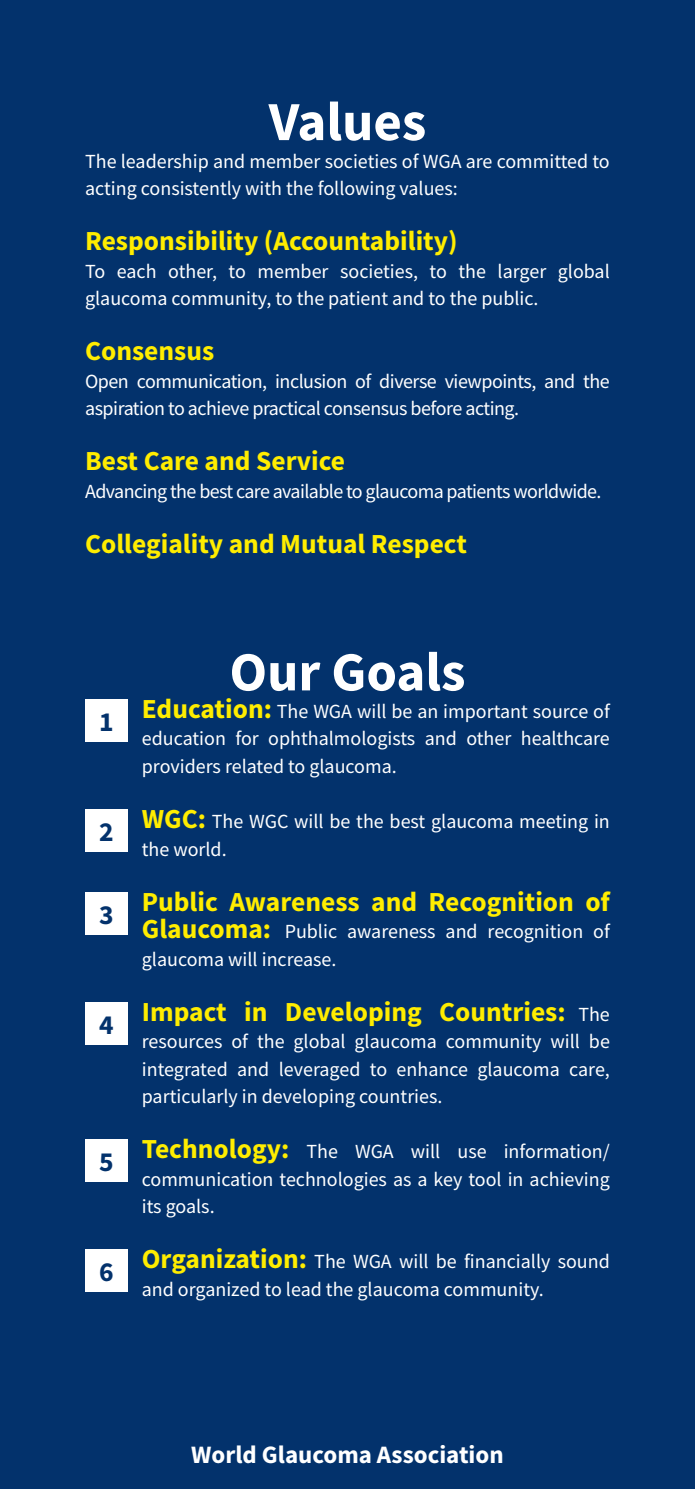
<style>
.page{position:relative;width:695px;height:1489px;background:#fff}
.page>*{position:absolute;margin:0;border:0;box-sizing:border-box;transform-origin:0 0}
.t1{font:700 55px "Source Sans Pro";color:#fff}
.t2{font:700 27.5px "Source Sans Pro";color:#ffed00}
.t3{font:700 27.5px "Source Sans Pro";color:#03326c}
.t4{font:700 25px "Source Sans Pro";color:#fff}
.t5{font:20px/27.5px "Source Sans Pro";color:#fff}
.t6{font:20px/27.5px "Source Sans Pro";letter-spacing:-.025em;color:#fff}
.t7{font:20px "Source Sans Pro";letter-spacing:-.03em;color:#fff}
.s1{font-weight:700;font-size:27.5px;color:#ffed00}
.s2{font-weight:400;font-size:20px;color:#fff}
</style>
<div class="page">
<div style="left:0;top:0;width:694px;height:1488px;background:#03326c"></div>
<div style="left:85px;top:699px;width:43px;height:42px;background:#fff"></div>
<div style="left:85px;top:809px;width:43px;height:42px;background:#fff"></div>
<div style="left:85px;top:892px;width:43px;height:43px;background:#fff"></div>
<div style="left:85px;top:1002px;width:43px;height:43px;background:#fff"></div>
<div style="left:85px;top:1139px;width:43px;height:42px;background:#fff"></div>
<div style="left:85px;top:1249px;width:43px;height:42px;background:#fff"></div>
<img style="left:694px;top:461px;width:1px;height:449px">
<h1 class="t1" style="left:269px;top:85px;width:159px">Values</h1>
<p class="t5" style="left:85px;top:147px;width:526px">The leadership and member societies of WGA are committed to acting consistently with the following values:</p>
<h2 class="t2" style="left:85px;top:222px;width:374px">Responsibility (Accountability)</h2>
<p class="t5" style="left:85px;top:257px;width:526px">To each other, to member societies, to the larger global glaucoma community, to the patient and to the public.</p>
<h2 class="t2" style="left:85px;top:332px;width:131px">Consensus</h2>
<p class="t6" style="left:85px;top:367px;width:526px">Open communication, inclusion of diverse viewpoints, and the aspiration to achieve practical consensus before acting.</p>
<h2 class="t2" style="left:85px;top:442px;width:261px">Best Care and Service</h2>
<p class="t7" style="left:85px;top:478px;width:518px">Advancing the best care available to glaucoma patients worldwide.</p>
<h2 class="t2" style="left:85px;top:525px;width:383px">Collegiality and Mutual Respect</h2>
<h2 class="t3" style="left:99px;top:703px;width:16px">1</h2>
<h2 class="t3" style="left:99px;top:813px;width:16px">2</h2>
<h2 class="t3" style="left:99px;top:896px;width:16px">3</h2>
<h2 class="t3" style="left:99px;top:1006px;width:16px">4</h2>
<h2 class="t3" style="left:99px;top:1143px;width:16px">5</h2>
<h2 class="t3" style="left:99px;top:1253px;width:16px">6</h2>
<h1 class="t1" style="left:229px;top:635px;width:237px">Our Goals</h1>
<p class="t5" style="left:142px;top:697px;width:469px;text-align:justify"><span class="s1">Education:</span> The WGA will be an important source of education for ophthalmologists and other healthcare providers related to glaucoma.</p>
<p class="t5" style="left:142px;top:807px;width:469px"><span class="s1">WGC:</span> The WGC will be the best glaucoma meeting in the world.</p>
<h2 class="t2" style="left:142px;top:882px;width:469px">Public Awareness and Recognition of</h2>
<p class="t5" style="left:142px;top:917px;width:469px"><span class="s1">Glaucoma:</span> Public awareness and recognition of glaucoma will increase.</p>
<h2 class="t2" style="left:142px;top:992px;width:469px">Impact in Developing Countries: <span class="s2">The</span></h2>
<p class="t5" style="left:142px;top:1027px;width:469px;text-align:justify">resources of the global glaucoma community will be integrated and leveraged to enhance glaucoma care, particularly in developing countries.</p>
<p class="t5" style="left:142px;top:1137px;width:469px;text-align:justify"><span class="s1">Technology:</span> The WGA will use information/ communication technologies as a key tool in achieving its goals.</p>
<p class="t5" style="left:142px;top:1247px;width:469px"><span class="s1">Organization:</span> The WGA will be financially sound and organized to lead the glaucoma community.</p>
<p class="t4" style="left:191px;top:1437px;width:314px">World Glaucoma Association</p>
</div>
